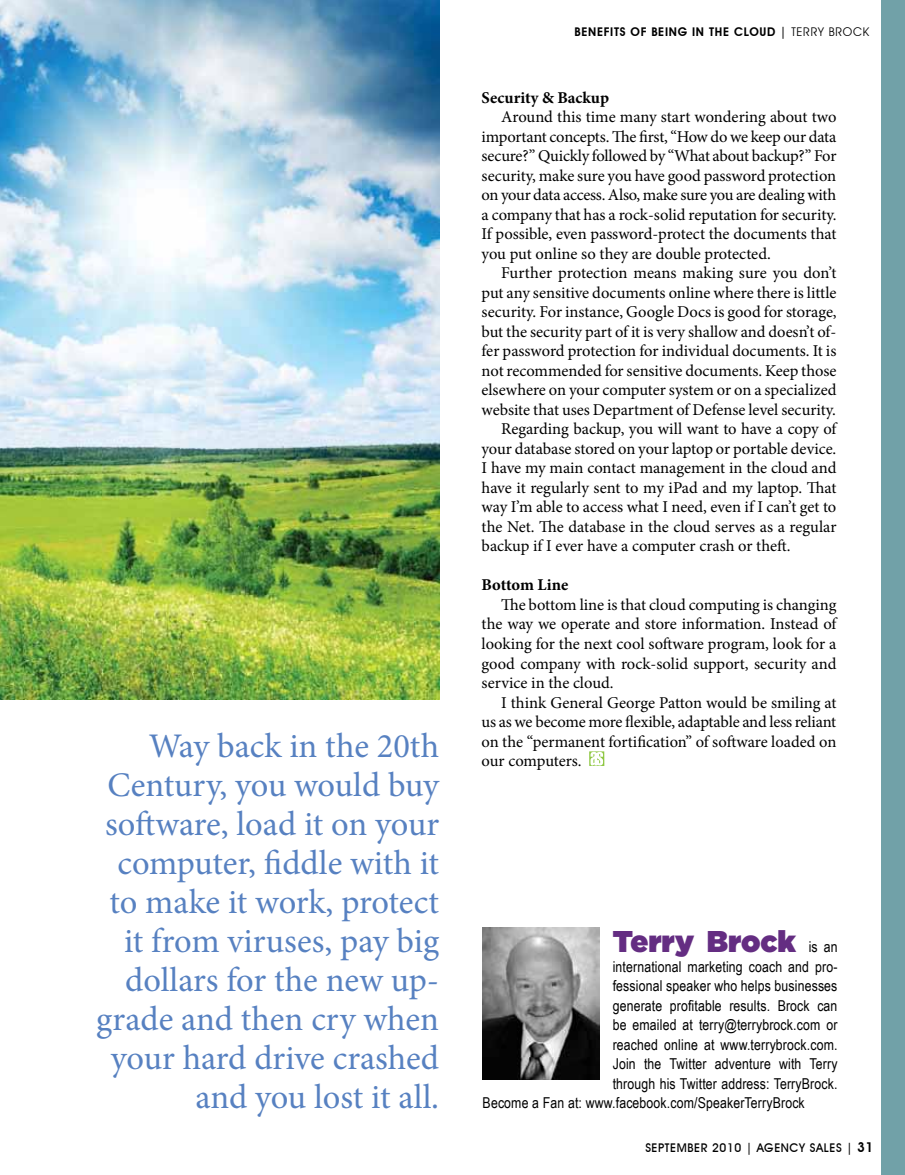
<style>
.page{position:relative;width:905px;height:1175px;background:#fff}
.page>*{position:absolute;margin:0;border:0;box-sizing:border-box;transform-origin:0 0}
.t1{font:34.5px "Minion Pro";letter-spacing:-.005em;color:#5781c1}
.t2{font:900 30px "Gotham";color:#642d82}
.t3{font:16.5px/19.5px "Minion Pro";letter-spacing:-.005em;color:#000;text-align:justify}
.t4{font:700 16.5px "Minion Pro";color:#000}
.t5{font:15px "Arial Narrow";letter-spacing:.01em;color:#000}
.t6{font:600 12px "Avant Garde IT Cby BT";letter-spacing:.06em;color:#000}
.t7{font:500 12px "Avant Garde IT Cby BT";letter-spacing:.05em;color:#000}
.s1{font-weight:500}
.s2{font-weight:400}
.s3{font-family:"Arial Narrow";font-weight:400;font-size:15px;color:#000}
.s4{font-weight:600;font-size:13.5px}
</style>
<div class="page">
<img style="left:0;top:0;width:439px;height:699px">
<div style="left:881px;top:0;width:23px;height:1174px;background:#71a1a8"></div>
<svg style="left:589px;top:751px;width:15px;height:15px"></svg>
<img style="left:482px;top:927px;width:117px;height:152px">
<p class="t6" style="left:574px;top:25px;width:296px">BENEFITS OF BEING IN THE CLOUD <span class="s1">|</span> <span class="s2">TERRY BROCK</span></p>
<p class="t4" style="left:481px;top:86px;width:129px">Security &amp; Backup</p>
<p class="t3" style="left:481px;top:107px;width:356px;text-indent:20px">Around this time many start wondering about two important concepts. The first, “How do we keep our data secure?” Quickly followed by “What about backup?” For security, make sure you have good password protection on your data access. Also, make sure you are dealing with a company that has a rock-solid reputation for security.<br>If possible, even password-protect the documents that you put online so they are double protected.</p>
<p class="t3" style="left:501px;top:263px;width:337px">Further protection means making sure you don’t</p>
<p class="t3" style="left:481px;top:283px;width:356px">put any sensitive documents online where there is little</p>
<p class="t3" style="left:481px;top:302px;width:356px">security. For instance, Google Docs is good for storage,</p>
<p class="t3" style="left:481px;top:322px;width:356px">but the security part of it is very shallow and doesn’t of-</p>
<p class="t3" style="left:481px;top:341px;width:356px">fer password protection for individual documents. It is</p>
<p class="t3" style="left:481px;top:361px;width:356px">not recommended for sensitive documents. Keep those</p>
<p class="t3" style="left:481px;top:380px;width:356px">elsewhere on your computer system or on a specialized</p>
<p class="t3" style="left:481px;top:400px;width:356px">website that uses Department of Defense level security.</p>
<p class="t3" style="left:501px;top:419px;width:337px">Regarding backup, you will want to have a copy of</p>
<p class="t3" style="left:481px;top:439px;width:356px">your database stored on your laptop or portable device.</p>
<p class="t3" style="left:481px;top:458px;width:356px">I have my main contact management in the cloud and</p>
<p class="t3" style="left:481px;top:478px;width:356px">have it regularly sent to my iPad and my laptop. That</p>
<p class="t3" style="left:481px;top:497px;width:356px">way I’m able to access what I need, even if I can’t get to</p>
<p class="t3" style="left:481px;top:517px;width:356px">the Net. The database in the cloud serves as a regular</p>
<p class="t3" style="left:481px;top:536px;width:310px">backup if I ever have a computer crash or theft.</p>
<p class="t4" style="left:481px;top:573px;width:88px">Bottom Line</p>
<p class="t3" style="left:481px;top:595px;width:356px;text-indent:20px">The bottom line is that cloud computing is changing the way we operate and store information. Instead of looking for the next cool software program, look for a good company with rock-solid support, security and service in the cloud.</p>
<p class="t3" style="left:481px;top:692px;width:356px;text-indent:20px">I think General George Patton would be smiling at us as we become more flexible, adaptable and less reliant on the “permanent fortification” of software loaded on</p>
<h1 class="t1" style="left:149px;top:723px;width:434px">Way back in the 20th <sub>our</sub> <sub>computers.</sub></h1>
<h1 class="t1" style="left:107px;top:762px;width:333px">Century, you would buy</h1>
<h1 class="t1" style="left:105px;top:801px;width:335px">software, load it on your</h1>
<h1 class="t1" style="left:117px;top:840px;width:323px">computer, fiddle with it</h1>
<h1 class="t1" style="left:109px;top:879px;width:331px">to make it work, protect</h1>
<h1 class="t1" style="left:124px;top:918px;width:316px">it from viruses, pay big</h1>
<h1 class="t1" style="left:125px;top:957px;width:315px">dollars for the new up-</h1>
<h1 class="t1" style="left:96px;top:996px;width:344px">grade and then cry when</h1>
<h1 class="t1" style="left:111px;top:1035px;width:329px">your hard drive crashed</h1>
<h1 class="t1" style="left:195px;top:1074px;width:245px">and you lost it all.</h1>
<h2 class="t2" style="left:612px;top:924px;width:226px">Terry Brock <span class="s3">is an</span></h2>
<p class="t5" style="left:612px;top:955px;width:226px">international marketing coach and pro-</p>
<p class="t5" style="left:612px;top:975px;width:226px">fessional speaker who helps businesses</p>
<p class="t5" style="left:612px;top:994px;width:226px">generate profitable results. Brock can</p>
<p class="t5" style="left:612px;top:1014px;width:226px">be emailed at terry@terrybrock.com or</p>
<p class="t5" style="left:612px;top:1033px;width:226px">reached online at www.terrybrock.com.</p>
<p class="t5" style="left:612px;top:1053px;width:226px">Join the Twitter adventure with Terry</p>
<p class="t5" style="left:612px;top:1072px;width:226px">through his Twitter address: TerryBrock.</p>
<p class="t5" style="left:482px;top:1092px;width:323px">Become a Fan at: www.facebook.com/SpeakerTerryBrock</p>
<p class="t7" style="left:645px;top:1140px;width:230px">SEPTEMBER 2010 | AGENCY SALES | <span class="s4">31</span></p>
</div>
